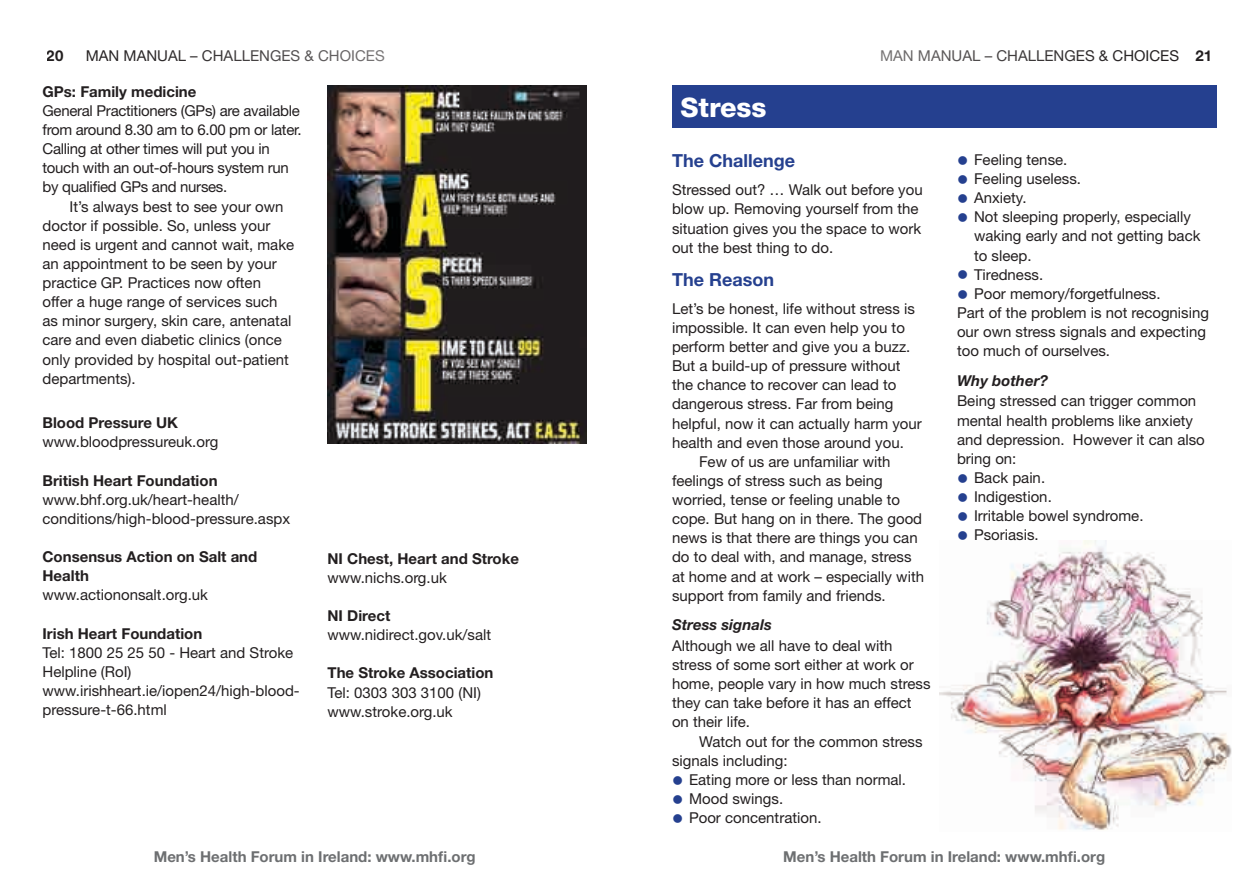
<style>
.page{position:relative;width:1259px;height:893px;background:#fff}
.page>*{position:absolute;margin:0;border:0;box-sizing:border-box;transform-origin:0 0}
.t1{font:800 27px "Helvetica Neue";color:#fff}
.t2{font:700 18px "Helvetica Neue";color:#25408f}
.t3{font:15px/19.2px "Helvetica Neue";color:#231f20}
.t4{font:700 15px/19.2px "Helvetica Neue";color:#231f20}
.t5{font:15px/19px "Helvetica Neue";letter-spacing:-.02em;color:#231f20}
.t6{font:700 15px "Helvetica Neue";color:#6d6f71}
.t7{font:italic 700 15px "Helvetica Neue";color:#231f20}
.s1{font-weight:700}
.s2{color:#25408f}
</style>
<div class="page">
<div style="left:672px;top:85px;width:544px;height:43px;background:#25408f"></div>
<img style="left:940px;top:541px;width:291px;height:289px">
<img style="left:327px;top:85px;width:260px;height:359px">
<p class="t4" style="left:47px;top:46px;width:18px">20</p>
<p class="t3" style="left:86px;top:46px;width:300px">MAN MANUAL – CHALLENGES &amp; CHOICES</p>
<p class="t3" style="left:880px;top:46px;width:333px">MAN MANUAL – CHALLENGES &amp; CHOICES <span class="s1">21</span></p>
<p class="t4" style="left:43px;top:82px;width:155px">GPs: Family medicine</p>
<p class="t5" style="left:43px;top:101px;width:259px">General Practitioners (GPs) are available from around 8.30 am to 6. 00 pm or later.<br>Calling at other times will put you in touch with an out-of-hours system run by qualified GPs and nurses.</p>
<p class="t3" style="left:43px;top:196px;width:253px;text-indent:27px">It’s always best to see your own doctor if possible. So, unless your need is urgent and cannot wait, make an appointment to be seen by your practice GP. Practices now often offer a huge range of services such as minor surgery, skin care, antenatal care and even diabetic clinics (once only provided by hospital out-patient departments).</p>
<p class="t4" style="left:43px;top:413px;width:137px">Blood Pressure UK</p>
<p class="t3" style="left:43px;top:432px;width:177px">www. bloodpressureuk. org</p>
<p class="t4" style="left:43px;top:470px;width:176px">British Heart Foundation</p>
<p class="t3" style="left:43px;top:490px;width:249px">www. bhf. org. uk/heart-health/ conditions/high-blood-pressure.aspx</p>
<p class="t4" style="left:43px;top:547px;width:216px">Consensus Action on Salt and<br>Health</p>
<p class="t3" style="left:43px;top:585px;width:167px">www.actiononsalt.org. uk</p>
<p class="t4" style="left:43px;top:623px;width:161px">Irish Heart Foundation</p>
<p class="t3" style="left:43px;top:643px;width:259px">Tel: 1800 25 25 50 - Heart and Stroke<br>Helpline (RoI)<br>www. irishheart. ie/iopen24/high-blood&shy;pressure-t-66. html</p>
<p class="t4" style="left:327px;top:548px;width:193px">NI Chest, Heart and Stroke</p>
<p class="t3" style="left:327px;top:568px;width:121px">www. nichs.org. uk</p>
<p class="t4" style="left:327px;top:606px;width:64px">NI Direct</p>
<p class="t3" style="left:327px;top:625px;width:165px">www. nidirect. gov. uk/salt</p>
<p class="t4" style="left:327px;top:663px;width:167px">The Stroke Association</p>
<p class="t3" style="left:327px;top:682px;width:155px">Tel: 0303 303 3100 (NI) www.stroke.org. uk</p>
<h1 class="t1" style="left:680px;top:91px;width:88px">Stress</h1>
<p class="t2" style="left:672px;top:150px;width:124px">The Challenge</p>
<p class="t3" style="left:672px;top:180px;width:252px">Stressed out? … Walk out before you blow up. Removing yourself from the situation gives you the space to work out the best thing to do.</p>
<p class="t2" style="left:672px;top:268px;width:104px">The Reason</p>
<p class="t3" style="left:672px;top:299px;width:244px">Let’s be honest, life without stress is</p>
<p class="t3" style="left:672px;top:318px;width:234px">impossible. It can even help you to</p>
<p class="t3" style="left:672px;top:337px;width:237px">perform better and give you a buzz.</p>
<p class="t3" style="left:672px;top:356px;width:230px">But a build-up of pressure without</p>
<p class="t3" style="left:672px;top:375px;width:226px">the chance to recover can lead to</p>
<p class="t3" style="left:672px;top:394px;width:223px">dangerous stress. Far from being</p>
<p class="t3" style="left:672px;top:413px;width:251px">helpful, now it can actually harm your</p>
<p class="t3" style="left:672px;top:432px;width:231px">health and even those around you.</p>
<p class="t3" style="left:699px;top:452px;width:193px">Few of us are unfamiliar with</p>
<p class="t3" style="left:672px;top:471px;width:212px">feelings of stress such as being</p>
<p class="t3" style="left:672px;top:490px;width:230px">worried, tense or feeling unable to</p>
<p class="t3" style="left:672px;top:509px;width:252px">cope. But hang on in there. The good</p>
<p class="t3" style="left:672px;top:528px;width:247px">news is that there are things you can</p>
<p class="t3" style="left:672px;top:547px;width:241px">do to deal with, and manage, stress</p>
<p class="t3" style="left:672px;top:566px;width:253px">at home and at work – especially with</p>
<p class="t3" style="left:672px;top:585px;width:213px">support from family and friends.</p>
<p class="t7" style="left:672px;top:616px;width:101px">Stress signals</p>
<p class="t3" style="left:672px;top:636px;width:260px">Although we all have to deal with stress of some sort either at work or home, people vary in how much stress they can take before it has an effect on their life.</p>
<p class="t3" style="left:672px;top:731px;width:252px;text-indent:27px">Watch out for the common stress signals including:</p>
<p class="t3" style="left:672px;top:770px;width:233px"><span class="s2">●</span> Eating more or less than normal.</p>
<p class="t3" style="left:672px;top:789px;width:110px"><span class="s2">●</span> Mood swings.</p>
<p class="t3" style="left:672px;top:808px;width:149px"><span class="s2">●</span> Poor concentration.</p>
<p class="t3" style="left:957px;top:150px;width:109px"><span class="s2">●</span> Feeling tense.</p>
<p class="t3" style="left:957px;top:169px;width:123px"><span class="s2">●</span> Feeling useless.</p>
<p class="t3" style="left:957px;top:188px;width:69px"><span class="s2">●</span> Anxiety.</p>
<p class="t3" style="left:974px;top:207px;width:228px;text-indent:-17px"><span class="s2">●</span> Not sleeping properly, especially waking early and not getting back to sleep.</p>
<p class="t3" style="left:957px;top:265px;width:85px"><span class="s2">●</span> Tiredness.</p>
<p class="t3" style="left:957px;top:284px;width:254px"><span class="s2">●</span> Poor memory/forgetfulness.<br>Part of the problem is not recognising our own stress signals and expecting too much of ourselves.</p>
<p class="t7" style="left:957px;top:371px;width:93px">Why bother?</p>
<p class="t3" style="left:957px;top:391px;width:249px">Being stressed can trigger common mental health problems like anxiety and depression. However it can also bring on:</p>
<p class="t3" style="left:957px;top:468px;width:87px"><span class="s2">●</span> Back pain.</p>
<p class="t3" style="left:957px;top:487px;width:94px"><span class="s2">●</span> Indigestion.</p>
<p class="t3" style="left:957px;top:506px;width:185px"><span class="s2">●</span> Irritable bowel syndrome.</p>
<p class="t3" style="left:957px;top:525px;width:81px"><span class="s2">●</span> Psoriasis.</p>
<p class="t6" style="left:154px;top:847px;width:323px">Men’s Health Forum in Ireland: www.mhfi.org</p>
<p class="t6" style="left:783px;top:847px;width:323px">Men’s Health Forum in Ireland: www.mhfi.org</p>
</div>
